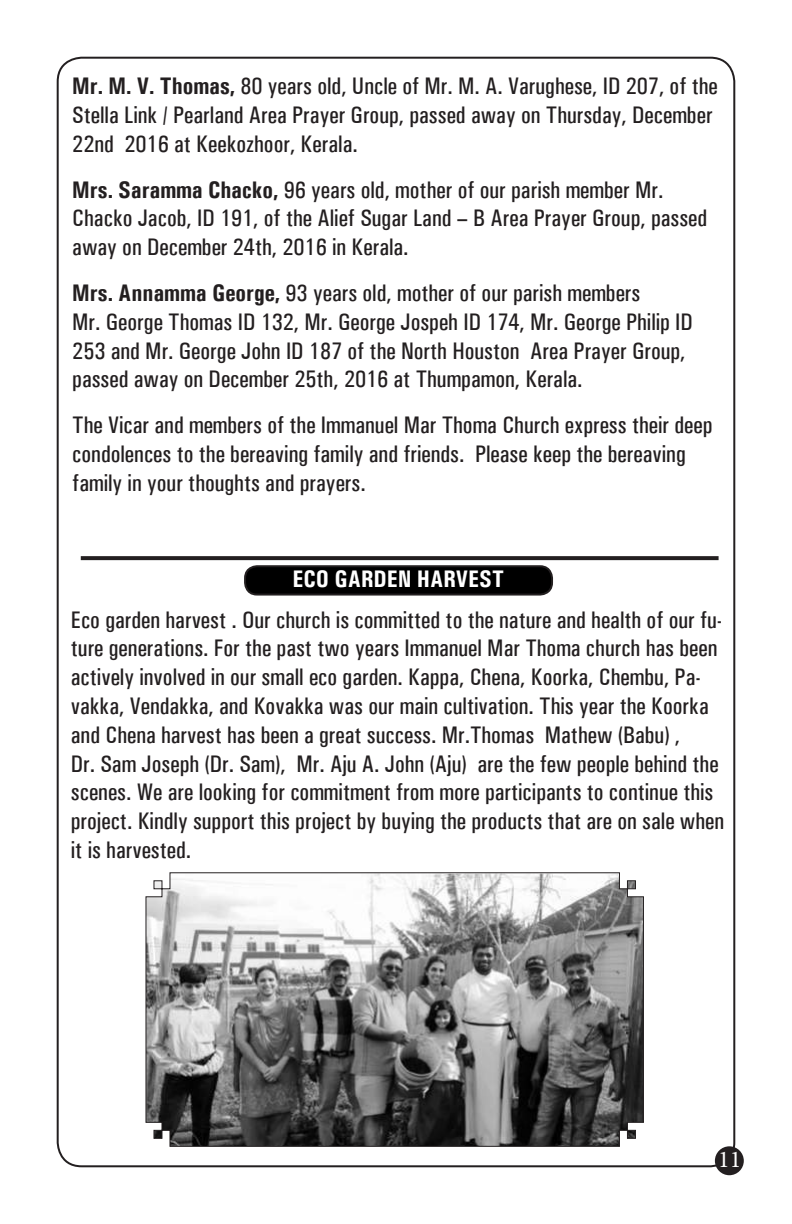
<style>
.page{position:relative;width:792px;height:1224px;background:#fff}
.page>*{position:absolute;margin:0;border:0;box-sizing:border-box;transform-origin:0 0}
.t1{font:500 24px/28.8px "Univers Condensed";color:#231f20}
.t2{font:700 24px "Univers Condensed";color:#fff}
.t3{font:24px "Minion Pro";color:#fff}
.s1{font-weight:700}
</style>
<div class="page">
<div style="left:715px;top:1146px;width:29px;height:29px;background:#231f20;border-radius:50%"></div>
<svg style="left:81px;top:556px;width:638px;height:4px;fill:#231f20"></svg>
<div style="left:245px;top:566px;width:307px;height:29px;background:#000;border-radius:12px"></div>
<div style="left:244px;top:565px;width:309px;height:31px;border:2px solid #231f20;border-radius:12px"></div>
<svg style="left:145px;top:872px;width:499px;height:275px"></svg>
<p class="t1" style="left:72px;top:72px;width:647px"><span class="s1">Mr. M. V. Thomas,</span> 80 years old, Uncle of Mr. M. A. Varughese, ID 207, of the<br>Stella Link / Pearland Area Prayer Group, passed away on Thursday, December<br>22nd 2016 at Keekozhoor, Kerala.</p>
<p class="t1" style="left:72px;top:175px;width:637px"><span class="s1">Mrs. Saramma Chacko,</span> 96 years old, mother of our parish member Mr.<br>Chacko Jacob, ID 191, of the Alief Sugar Land – B Area Prayer Group, passed away on December 24th, 2016 in Kerala.</p>
<p class="t1" style="left:72px;top:279px;width:622px"><span class="s1">Mrs. Annamma George,</span> 93 years old, mother of our parish members<br>Mr. George Thomas ID 132, Mr. George Jospeh ID 174, Mr. George Philip ID 253 and Mr. George John ID 187 of the North Houston Area Prayer Group, passed away on December 25th, 2016 at Thumpamon, Kerala.</p>
<p class="t1" style="left:72px;top:411px;width:642px">The Vicar and members of the Immanuel Mar Thoma Church express their deep condolences to the bereaving family and friends. Please keep the bereaving family in your thoughts and prayers.</p>
<p class="t2" style="left:293px;top:565px;width:213px">ECO GARDEN HARVEST</p>
<p class="t1" style="left:71px;top:605px;width:655px">Eco garden harvest . Our church is committed to the nature and health of our fu&shy;ture generations. For the past two years Immanuel Mar Thoma church has been actively involved in our small eco garden. Kappa, Chena, Koorka, Chembu, Pa&shy;vakka, Vendakka, and Kovakka was our main cultivation. This year the Koorka and Chena harvest has been a great success. Mr.Thomas Mathew (Babu) ,<br>Dr. Sam Joseph (Dr. Sam), Mr. Aju A. John (Aju) are the few people behind the scenes. We are looking for commitment from more participants to continue this project. Kindly support this project by buying the products that are on sale when it is harvested.</p>
<p class="t3" style="left:718px;top:1143px;width:25px">11</p>
</div>
